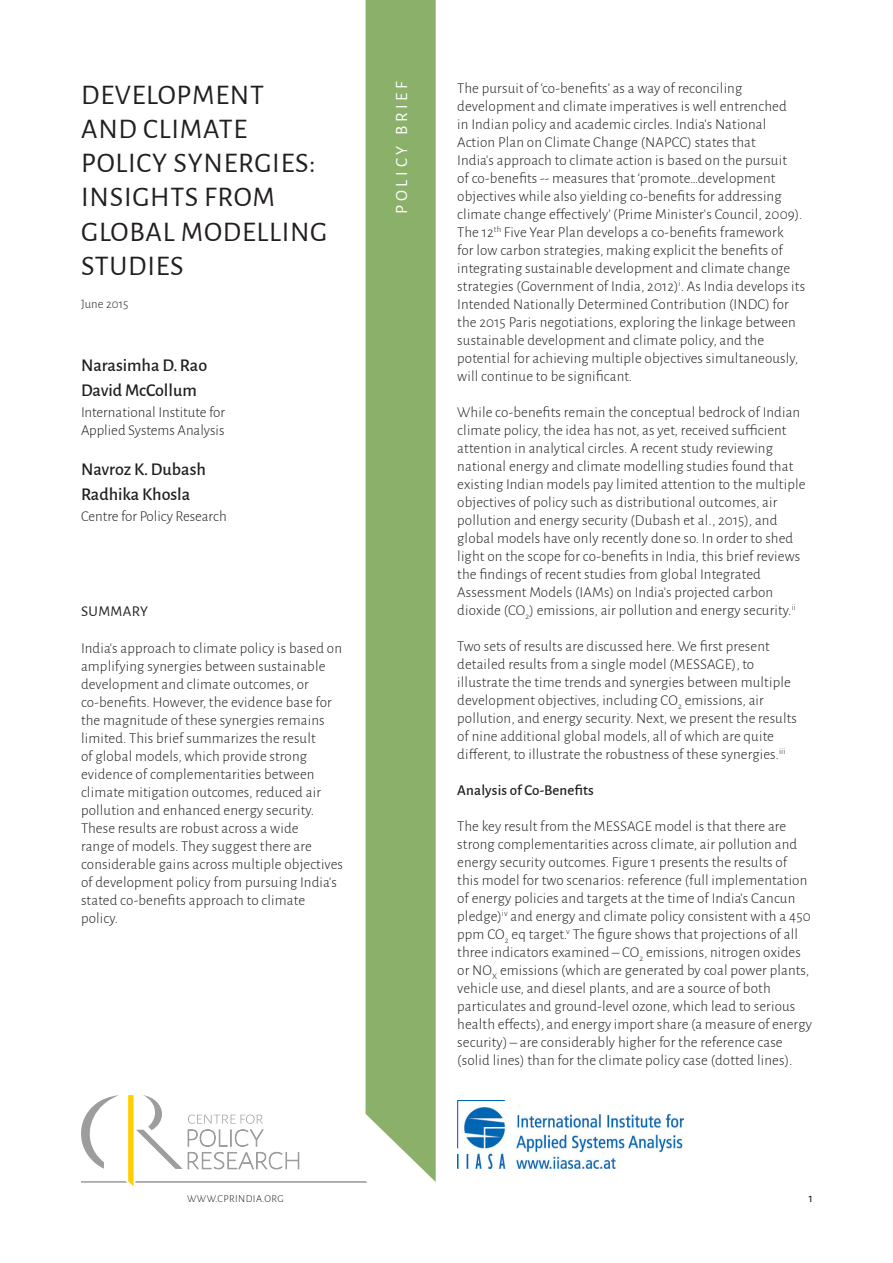
<style>
.page{position:relative;width:893px;height:1263px;background:#fff}
.page>*{position:absolute;margin:0;border:0;box-sizing:border-box;transform-origin:0 0}
.t1{font:28.5px/34.2px "Alegreya Sans";letter-spacing:.025em;color:#231f20}
.t2{font:500 18px "Alegreya Sans";color:#231f20}
.t3{font:17.25px "Alegreya Sans";letter-spacing:.215em;color:#fff}
.t4{font:300 15px/18px "Alegreya Sans";letter-spacing:.01em;color:#231f20}
.t5{font:500 15px "Alegreya Sans";letter-spacing:.01em;color:#231f20}
.t6{font:15px "Alegreya Sans";letter-spacing:.025em;color:#231f20}
.t7{font:300 12.75px "Alegreya Sans";color:#231f20}
.t8{font:300 10.5px "Alegreya Sans";letter-spacing:.04em;color:#231f20}
.t9{font:500 10.5px "Alegreya Sans";color:#231f20}
.s1{font-style:inherit}
</style>
<div class="page">
<div style="left:366px;top:0;width:70px;height:1182px;background:#8bb069"></div>
<img style="left:457px;top:1100px;width:227px;height:69px">
<svg style="left:81px;top:1095px;width:287px;height:91px"></svg>
<p class="t1" style="left:81px;top:76px;width:248px">DEVELOPMENT<br>AND CLIMATE<br>POLICY SYNERGIES:<br>INSIGHTS FROM<br>GLOBAL MODELLING<br>STUDIES</p>
<p class="t7" style="left:81px;top:296px;width:49px">June <span class="s1">2015</span></p>
<p class="t2" style="left:81px;top:353px;width:128px">Narasimha D. Rao</p>
<p class="t2" style="left:81px;top:378px;width:117px">David McCollum</p>
<p class="t4" style="left:81px;top:403px;width:146px">International Institute for</p>
<p class="t4" style="left:81px;top:421px;width:145px">Applied Systems Analysis</p>
<p class="t2" style="left:81px;top:457px;width:126px">Navroz K. Dubash</p>
<p class="t2" style="left:81px;top:481px;width:111px">Radhika Khosla</p>
<p class="t4" style="left:81px;top:507px;width:147px">Centre for Policy Research</p>
<p class="t6" style="left:81px;top:601px;width:68px">SUMMARY</p>
<p class="t4" style="left:81px;top:638px;width:263px">India’s approach to climate policy is based on amplifying synergies between sustainable development and climate outcomes, or co-benefits. However, the evidence base for the magnitude of these synergies remains limited. This brief summarizes the result<br>of global models, which provide strong evidence of complementarities between climate mitigation outcomes, reduced air pollution and enhanced energy security.<br>These results are robust across a wide<br>range of models. They suggest there are considerable gains across multiple objectives of development policy from pursuing India’s stated co-benefits approach to climate policy.</p>
<p class="t3" style="left:390px;top:214px;width:134px;rotate:-90deg">POLICY BRIEF</p>
<p class="t4" style="left:457px;top:79px;width:349px">The pursuit of ‘co-benefits’ as a way of reconciling development and climate imperatives is well entrenched<br>in Indian policy and academic circles. India’s National Action Plan on Climate Change (NAPCC) states that<br>India’s approach to climate action is based on the pursuit<br>of co-benefits -- measures that ‘promote…development objectives while also yielding co-benefits for addressing climate change effectively’ (Prime Minister’s Council, 2009).<br>The 12<sup>th</sup> Five Year Plan develops a co-benefits framework<br>for low carbon strategies, making explicit the benefits of integrating sustainable development and climate change strategies (Government of India, 2012)<sup>i</sup>. As India develops its Intended Nationally Determined Contribution (INDC) for the 2015 Paris negotiations, exploring the linkage between sustainable development and climate policy, and the potential for achieving multiple objectives simultaneously, will continue to be significant.</p>
<p class="t4" style="left:457px;top:403px;width:350px">While co-benefits remain the conceptual bedrock of Indian climate policy, the idea has not, as yet, received sufficient attention in analytical circles. A recent study reviewing national energy and climate modelling studies found that existing Indian models pay limited attention to the multiple objectives of policy such as distributional outcomes, air pollution and energy security (Dubash et al., 2015), and global models have only recently done so. In order to shed light on the scope for co-benefits in India, this brief reviews the findings of recent studies from global Integrated Assessment Models (IAMs) on India’s projected carbon dioxide (CO<sub>2</sub>) emissions, air pollution and energy security.<sup>ii</sup></p>
<p class="t4" style="left:457px;top:637px;width:341px">Two sets of results are discussed here. We first present detailed results from a single model (MESSAGE), to illustrate the time trends and synergies between multiple development objectives, including CO<sub>2</sub> emissions, air pollution, and energy security. Next, we present the results of nine additional global models, all of which are quite different, to illustrate the robustness of these synergies.<sup>iii</sup></p>
<p class="t5" style="left:457px;top:780px;width:138px">Analysis of Co-Benefits</p>
<p class="t4" style="left:457px;top:817px;width:355px">The key result from the MESSAGE model is that there are strong complementarities across climate, air pollution and energy security outcomes. Figure 1 presents the results of this model for two scenarios: reference (full implementation of energy policies and targets at the time of India’s Cancun pledge)<sup>iv</sup> and energy and climate policy consistent with a 450 ppm CO<sub>2</sub> eq target.<sup>v</sup> The figure shows that projections of all three indicators examined – CO<sub>2</sub> emissions, nitrogen oxides or NO<sub>X</sub> emissions (which are generated by coal power plants, vehicle use, and diesel plants, and are a source of both particulates and ground-level ozone, which lead to serious</p>
<p class="t4" style="left:457px;top:1015px;width:356px">health effects), and energy import share (a measure of energy</p>
<p class="t4" style="left:457px;top:1033px;width:337px">security) – are considerably higher for the reference case (solid lines) than for the climate policy case (dotted lines).</p>
<p class="t8" style="left:187px;top:1191px;width:98px">WWW.CPRINDIA.ORG</p>
<p class="t9" style="left:809px;top:1191px;width:5px">1</p>
</div>
